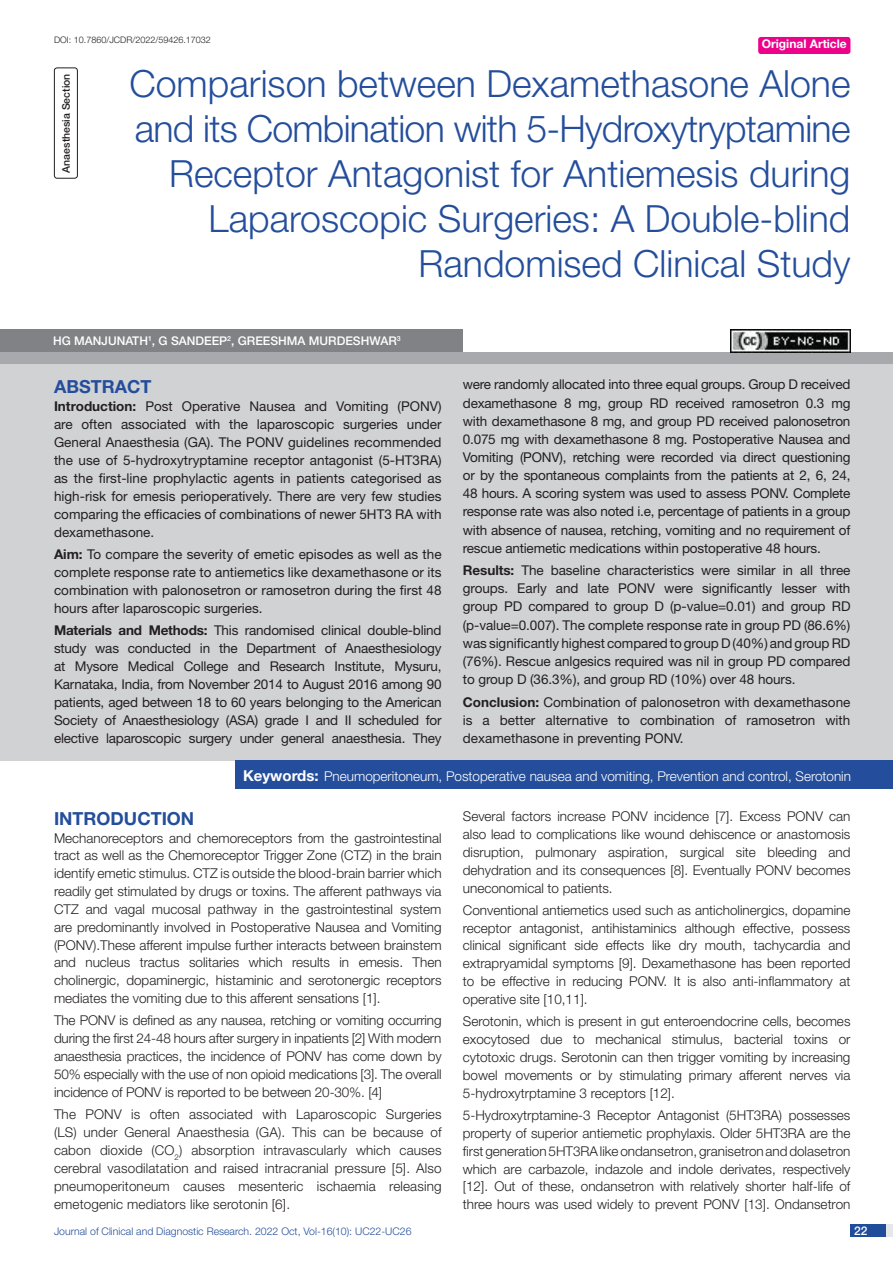
<style>
.page{position:relative;width:893px;height:1263px;background:#fff}
.page>*{position:absolute;margin:0;border:0;box-sizing:border-box;transform-origin:0 0}
.t1{font:300 37.5px/45px "Helvetica Neue";color:#244e9b;text-align:right}
.t2{font:700 18px "Helvetica Neue";color:#244e9b}
.t3{font:300 13.5px/17.9px "Helvetica Neue";color:#231f20;text-align:justify}
.t4{font:13.5px/18px "Helvetica Neue";letter-spacing:-.005em;color:#231f20;text-align:justify}
.t5{font:300 13.5px "Helvetica Neue";color:#fff}
.t6{font:500 12px "Helvetica Neue";color:#fff}
.t7{font:700 12px "Helvetica Neue";color:#fff}
.t8{font:300 10.5px "Helvetica Neue";color:#244e9b}
.t9{font:500 10.5px "Helvetica Neue";color:#231f20}
.t10{font:300 9px "Helvetica Neue";color:#231f20}
.s1{font-weight:700}
.s2{font-weight:700;font-size:15px}
</style>
<div class="page">
<div style="left:850px;top:1224px;width:43px;height:13px;background:#e6e7e9"></div>
<div style="left:850px;top:1224px;width:35px;height:13px;background:#214c99"></div>
<div style="left:758px;top:37px;width:92px;height:17px;background:#ed028c;border-radius:3px"></div>
<div style="left:54px;top:68px;width:24px;height:111px;border:1px solid #231f20;border-radius:3px"></div>
<div style="left:0;top:352px;width:893px;height:12px;background:#a8a9ad"></div>
<div style="left:0;top:329px;width:463px;height:23px;background:#808285"></div>
<div style="left:0;top:364px;width:893px;height:397px;background:#d1d2d4"></div>
<div style="left:235px;top:761px;width:658px;height:28px;background:#244e9b"></div>
<img style="left:730px;top:330px;width:120px;height:22px">
<p class="t10" style="left:54px;top:35px;width:158px">DOI: 10.7860/JCDR/2022/59426.17032</p>
<p class="t7" style="left:762px;top:37px;width:87px">Original Article</p>
<p class="t9" style="left:60px;top:173px;width:101px;rotate:-90deg">ANAESTHESIA SECTION</p>
<h1 class="t1" style="left:129px;top:60px;width:723px">Comparison between Dexamethasone Alone and its Combination with 5-Hydroxytryptamine Receptor Antagonist for Antiemesis during Laparoscopic Surgeries: A Double-blind Randomised Clinical Study</h1>
<p class="t6" style="left:53px;top:334px;width:212px">HG MANJUNATH<sup>1</sup>, G SANDEEP<sup>2</sup>, GREESHMA</p>
<p class="t6" style="left:309px;top:334px;width:37px">MURDESH</p>
<p class="t6" style="left:369px;top:334px;width:33px">WAR<sup>3</sup></p>
<h2 class="t2" style="left:54px;top:375px;width:99px">ABSTRACT</h2>
<p class="t4" style="left:54px;top:397px;width:389px"><span class="s1">Introduction:</span> Post Operative Nausea and Vomiting (PONV) are often associated with the laparoscopic surgeries under General Anaesthesia (GA). The PONV guidelines recommended the use of 5-hydroxytryptamine receptor antagonist (5-HT3RA) as the first-line prophylactic agents in patients categorised as high-risk for emesis perioperatively. There are very few studies comparing the efficacies of combinations of newer 5HT3 RA with dexamethasone.</p>
<p class="t4" style="left:54px;top:545px;width:389px"><span class="s1">Aim:</span> To compare the severity of emetic episodes as well as the complete response rate to antiemetics like dexamethasone or its combination with palonosetron or ramosetron during the first 48 hours after laparoscopic surgeries.</p>
<p class="t4" style="left:54px;top:621px;width:389px"><span class="s1">Materials and Methods:</span> This randomised clinical double-blind study was conducted in the Department of Anaesthesiology at Mysore Medical College and Research Institute, Mysuru, Karnataka, India, from November 2014 to August 2016 among 90 patients, aged between 18 to 60 years belonging to the American Society of Anaesthesiology (ASA) grade I and II scheduled for elective laparoscopic surgery under general anaesthesia. They</p>
<p class="t4" style="left:463px;top:375px;width:389px">were randomly allocated into three equal groups. Group D received dexamethasone 8 mg, group RD received ramosetron 0.3 mg with dexamethasone 8 mg, and group PD received palonosetron 0.075 mg with dexamethasone 8 mg. Postoperative Nausea and Vomiting (PONV), retching were recorded via direct questioning or by the spontaneous complaints from the patients at 2, 6, 24, 48 hours. A scoring system was used to assess PONV. Complete response rate was also noted i.e, percentage of patients in a group with absence of nausea, retching, vomiting and no requirement of rescue antiemetic medications within postoperative 48 hours.</p>
<p class="t4" style="left:463px;top:561px;width:389px"><span class="s1">Results:</span> The baseline characteristics were similar in all three groups. Early and late PONV were significantly lesser with group PD compared to group D (p-value=0.01) and group RD (p-value=0.007). The complete response rate in group PD (86.6%) was significantly highest compared to group D (40%) and group RD (76%). Rescue anlgesics required was nil in group PD compared to group D (36.3%), and group RD (10%) over 48 hours.</p>
<p class="t4" style="left:463px;top:692px;width:389px"><span class="s1">Conclusion:</span> Combination of palonosetron with dexamethasone is a better alternative to combination of ramosetron with dexamethasone in preventing PONV.</p>
<p class="t5" style="left:243px;top:768px;width:609px"><span class="s2">Keywords:</span> Pneumoperitoneum, Postoperative nausea and vomiting, Prevention and control, Serotonin</p>
<h2 class="t2" style="left:54px;top:807px;width:142px">INTRODUCTION</h2>
<p class="t3" style="left:54px;top:828px;width:389px">Mechanoreceptors and chemoreceptors from the gastrointestinal tract as well as the Chemoreceptor Trigger Zone (CTZ) in the brain identify emetic stimulus. CTZ is outside the blood-brain barrier which readily get stimulated by drugs or toxins. The afferent pathways via CTZ and vagal mucosal pathway in the gastrointestinal system are predominantly involved in Postoperative Nausea and Vomiting (PONV).These afferent impulse further interacts between brainstem and nucleus tractus solitaries which results in emesis. Then cholinergic, dopaminergic, histaminic and serotonergic receptors mediates the vomiting due to this afferent sensations [1].</p>
<p class="t3" style="left:54px;top:1011px;width:389px">The PONV is defined as any nausea, retching or vomiting occurring during the first 24-48 hours after surgery in inpatients [2] With modern anaesthesia practices, the incidence of PONV has come down by 50% especially with the use of non opioid medications [3]. The overall incidence of PONV is reported to be between 20-30%. [4]</p>
<p class="t3" style="left:54px;top:1105px;width:389px">The PONV is often associated with Laparoscopic Surgeries (LS) under General Anaesthesia (GA). This can be because of cabon dioxide (CO<sub>2</sub>) absorption intravascularly which causes cerebral vasodilatation and raised intracranial pressure [5]. Also pneumoperitoneum causes mesenteric ischaemia releasing emetogenic mediators like serotonin [6].</p>
<p class="t3" style="left:463px;top:807px;width:389px">Several factors increase PONV incidence [7]. Excess PONV can also lead to complications like wound dehiscence or anastomosis disruption, pulmonary aspiration, surgical site bleeding and dehydration and its consequences [8]. Eventually PONV becomes uneconomical to patients.</p>
<p class="t3" style="left:463px;top:901px;width:389px">Conventional antiemetics used such as anticholinergics, dopamine receptor antagonist, antihistaminics although effective, possess clinical significant side effects like dry mouth, tachycardia and extrapryamidal symptoms [9]. Dexamethasone has been reported to be effective in reducing PONV. It is also anti-inflammatory at operative site [10,11].</p>
<p class="t3" style="left:463px;top:1012px;width:389px">Serotonin, which is present in gut enteroendocrine cells, becomes exocytosed due to mechanical stimulus, bacterial toxins or cytotoxic drugs. Serotonin can then trigger vomiting by increasing bowel movements or by stimulating primary afferent nerves via 5-hydroxytrptamine 3 receptors [12].</p>
<p class="t3" style="left:463px;top:1106px;width:389px">5-Hydroxytrptamine-3 Receptor Antagonist (5HT3RA) possesses property of superior antiemetic prophylaxis. Older 5HT3RA are the first generation 5HT3RA like ondansetron, granisetron and dolasetron which are carbazole, indazole and indole derivates, respectively [12]. Out of these, ondansetron with relatively shorter half-life of three hours was used widely to prevent PONV [13]. Ondansetron</p>
<p class="t8" style="left:54px;top:1225px;width:359px">Journal of Clinical and Diagnostic Research. 2022 Oct, Vol-16(10): UC22-UC26</p>
<p class="t6" style="left:854px;top:1223px;width:15px">22</p>
</div>
